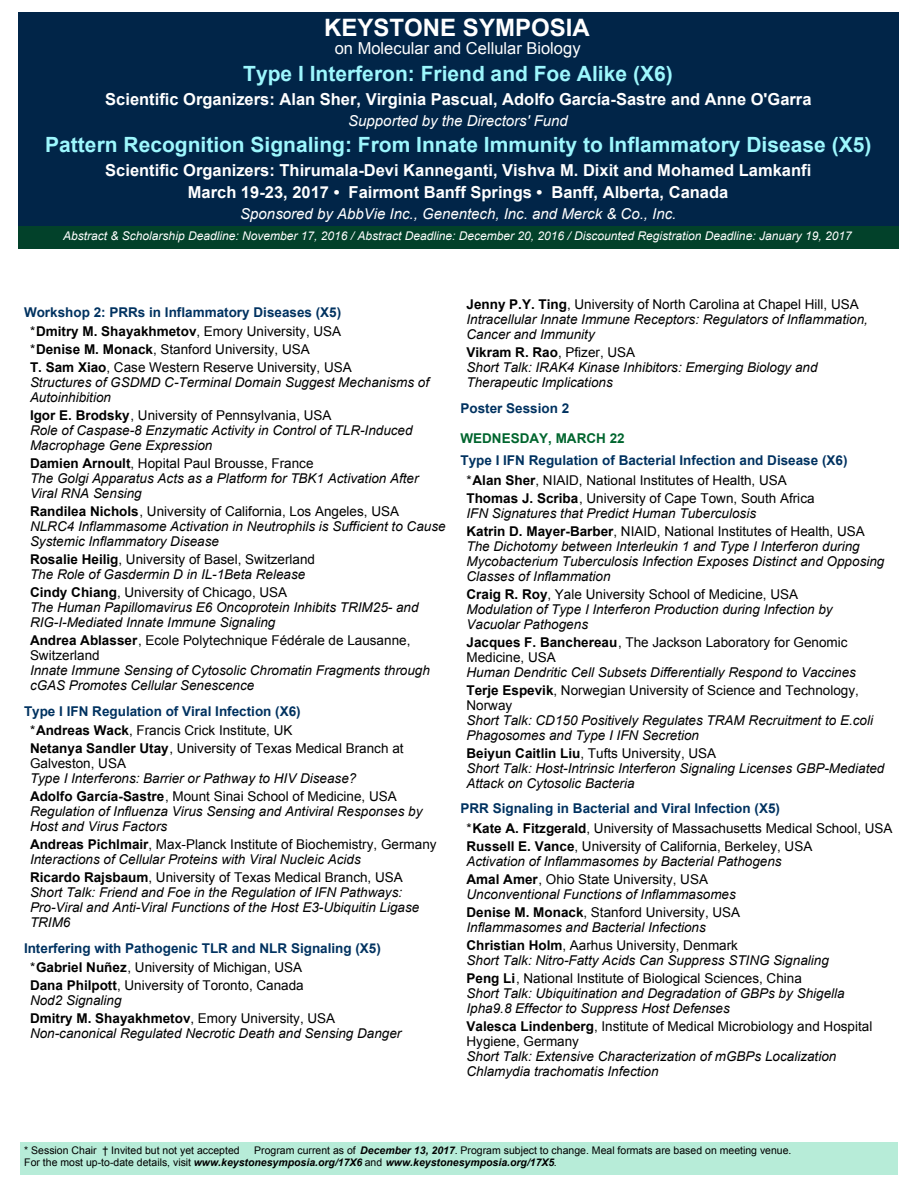
<style>
.page{position:relative;width:918px;height:1188px;background:#fff}
.page>*{position:absolute;margin:0;border:0;box-sizing:border-box;transform-origin:0 0}
.t1{font:700 24px "Arial";color:#fff}
.t2{font:700 21px "Arial";color:#9df7fd}
.t3{font:700 16.5px/22.5px "Arial";color:#fff;text-align:center}
.t4{font:16.5px "Arial";color:#fff}
.t5{font:italic 15px "Arial";color:#fff}
.t6{font:italic 13.5px/15px "Arial";color:#000}
.t7{font:700 13.5px/19.5px "Arial";color:#003260}
.t8{font:13.5px/15px "Arial";color:#000}
.t9{font:700 13.5px "Arial";color:#00652e}
.t10{font:italic 12px "Arial";color:#fff}
.t11{font:10.5px/12px "Arial";color:#000}
.s1{font-weight:400;color:#000}
.s2{color:#000}
.s3{font-weight:700}
.s4{font-weight:700;font-style:normal}
.s5{font-style:normal}
.s6{font-style:italic}
.s7{font-weight:700;font-style:italic}
</style>
<div class="page">
<div style="left:20px;top:1142px;width:877px;height:33px;background:#b7ecd8"></div>
<div style="left:18px;top:12px;width:881px;height:214px;background:#012548"></div>
<div style="left:18px;top:226px;width:881px;height:23px;background:#02412a"></div>
<h1 class="t1" style="left:324px;top:19px;width:267px">KEYSTONE SYMPOSIA</h1>
<p class="t4" style="left:335px;top:42px;width:247px">on Molecular and Cellular Biology</p>
<h2 class="t2" style="left:243px;top:66px;width:431px">Type I Interferon: Friend and Foe Alike (X6)</h2>
<p class="t3" style="left:105px;top:89px;width:708px">Scientific Organizers: Alan Sher, Virginia Pascual, Adolfo García-Sastre and Anne O'Garra</p>
<p class="t5" style="left:348px;top:115px;width:221px">Supported by the Directors' Fund</p>
<h2 class="t2" style="left:45px;top:136px;width:828px">Pattern Recognition Signaling: From Innate Immunity to Inflammatory Disease (X5)</h2>
<p class="t3" style="left:105px;top:160px;width:707px">Scientific Organizers: Thirumala-Devi Kanneganti, Vishva M. Dixit and Mohamed Lamkanfi<br>March 19-23, 2017 • Fairmont Banff Springs • Banff, Alberta, Canada</p>
<p class="t5" style="left:240px;top:208px;width:438px">Sponsored by AbbVie Inc., Genentech, Inc. and Merck &amp; Co., Inc.</p>
<p class="t10" style="left:63px;top:231px;width:790px">Abstract &amp; Scholarship Deadline: November 17, 2016 / Abstract Deadline: December 20, 2016 / Discounted Registration Deadline: January 19, 2017</p>
<p class="t7" style="left:24px;top:303px;width:319px;text-align:center">Workshop 2: PRRs in Inflammatory Diseases (X5) <span class="s1">*</span><span class="s2">Dmitry M. Shayakhmetov</span><span class="s1">, Emory University, USA</span></p>
<p class="t8" style="left:30px;top:342px;width:323px;line-height:18px">*<span class="s3">Denise M. Monack</span>, Stanford University, USA<br><span class="s3">T. Sam Xiao</span>, Case Western Reserve University, USA</p>
<p class="t6" style="left:30px;top:376px;width:401px">Structures of GSDMD C-Terminal Domain Suggest Mechanisms of<br>Autoinhibition</p>
<p class="t6" style="left:30px;top:409px;width:384px"><span class="s4">Igor E. Brodsky</span><span class="s5">, University of Pennsylvania, USA<br></span>Role of Caspase-8 Enzymatic Activity in Control of TLR-Induced<br>Macrophage Gene Expression</p>
<p class="t6" style="left:30px;top:457px;width:390px"><span class="s4">Damien Arnoult</span><span class="s5">, Hopital Paul Brousse, France<br></span>The Golgi Apparatus Acts as a Platform for TBK1 Activation After<br>Viral RNA Sensing</p>
<p class="t6" style="left:30px;top:505px;width:417px"><span class="s4">Randilea Nichols</span><span class="s5">, University of California, Los Angeles, USA<br></span>NLRC4 Inflammasome Activation in Neutrophils is Sufficient to Cause<br>Systemic Inflammatory Disease</p>
<p class="t6" style="left:30px;top:553px;width:287px"><span class="s4">Rosalie Heilig</span><span class="s5">, University of Basel, Switzerland<br></span>The Role of Gasdermin D in IL-1Beta Release</p>
<p class="t6" style="left:30px;top:586px;width:390px"><span class="s4">Cindy Chiang</span><span class="s5">, University of Chicago, USA<br></span>The Human Papillomavirus E6 Oncoprotein Inhibits TRIM25- and<br>RIG-I-Mediated Innate Immune Signaling</p>
<p class="t8" style="left:30px;top:634px;width:382px"><span class="s3">Andrea Ablasser</span>, Ecole Polytechnique Fédérale de Lausanne,<br>Switzerland</p>
<p class="t6" style="left:30px;top:664px;width:401px">Innate Immune Sensing of Cytosolic Chromatin Fragments through cGAS Promotes Cellular Senescence</p>
<p class="t7" style="left:24px;top:702px;width:278px;text-align:center">Type I IFN Regulation of Viral Infection (X6) <span class="s1">*</span><span class="s2">Andreas Wack</span><span class="s1">, Francis Crick Institute, UK</span></p>
<p class="t8" style="left:30px;top:742px;width:375px"><span class="s3">Netanya Sandler Utay</span>, University of Texas Medical Branch at<br>Galveston, USA</p>
<p class="t6" style="left:30px;top:770px;width:368px;line-height:18px">Type I Interferons: Barrier or Pathway to HIV Disease?<br><span class="s4">Adolfo García-Sastre</span><span class="s5">, Mount Sinai School of Medicine, USA</span></p>
<p class="t6" style="left:30px;top:805px;width:394px">Regulation of Influenza Virus Sensing and Antiviral Responses by<br>Host and Virus Factors</p>
<p class="t6" style="left:30px;top:838px;width:408px"><span class="s4">Andreas Pichlmair</span><span class="s5">, Max-Planck Institute of Biochemistry, Germany<br></span>Interactions of Cellular Proteins with Viral Nucleic Acids</p>
<p class="t6" style="left:30px;top:871px;width:391px"><span class="s4">Ricardo Rajsbaum</span><span class="s5">, University of Texas Medical Branch, USA </span>Short Talk: Friend and Foe in the Regulation of IFN Pathways:<br>Pro-Viral and Anti-Viral Functions of the Host E3-Ubiquitin Ligase TRIM6</p>
<p class="t7" style="left:30px;top:939px;width:353px;text-indent:-6px">Interfering with Pathogenic TLR and NLR Signaling (X5) <span class="s1">*</span><span class="s2">Gabriel Nuñez</span><span class="s1">, University of Michigan, USA</span></p>
<p class="t8" style="left:30px;top:979px;width:275px"><span class="s3">Dana Philpott</span>, University of Toronto, Canada<br><span class="s6">Nod2 Signaling</span></p>
<p class="t6" style="left:30px;top:1012px;width:373px"><span class="s4">Dmitry M. Shayakhmetov</span><span class="s5">, Emory University, USA<br></span>Non-canonical Regulated Necrotic Death and Sensing Danger</p>
<p class="t6" style="left:466px;top:298px;width:403px"><span class="s4">Jenny P.Y. Ting</span><span class="s5">, University of North Carolina at Chapel Hill, USA<br></span>Intracellular Innate Immune Receptors: Regulators of Inflammation,<br>Cancer and Immunity</p>
<p class="t6" style="left:466px;top:346px;width:353px"><span class="s4">Vikram R. Rao</span><span class="s5">, Pfizer, USA<br></span>Short Talk: IRAK4 Kinase Inhibitors: Emerging Biology and<br>Therapeutic Implications</p>
<p class="t7" style="left:460px;top:399px;width:110px">Poster Session 2</p>
<p class="t9" style="left:460px;top:433px;width:166px">WEDNESDAY, MARCH 22</p>
<p class="t7" style="left:466px;top:452px;width:383px;text-indent:-6px">Type I IFN Regulation of Bacterial Infection and Disease (X6) <span class="s1">*</span><span class="s2">Alan Sher</span><span class="s1">, NIAID, National Institutes of Health, USA</span></p>
<p class="t6" style="left:466px;top:491px;width:350px"><span class="s4">Thomas J. Scriba</span><span class="s5">, University of Cape Town, South Africa<br></span>IFN Signatures that Predict Human Tuberculosis</p>
<p class="t6" style="left:466px;top:524px;width:419px"><span class="s4">Katrin D. Mayer-Barber</span><span class="s5">, NIAID, National Institutes of Health, USA </span>The Dichotomy between Interleukin 1 and Type I Interferon during Mycobacterium Tuberculosis Infection Exposes Distinct and Opposing Classes of Inflammation</p>
<p class="t6" style="left:466px;top:587px;width:368px"><span class="s4">Craig R. Roy</span><span class="s5">, Yale University School of Medicine, USA<br></span>Modulation of Type I Interferon Production during Infection by<br>Vacuolar Pathogens</p>
<p class="t8" style="left:466px;top:636px;width:383px"><span class="s3">Jacques F. Banchereau</span>, The Jackson Laboratory for Genomic<br>Medicine, USA</p>
<p class="t6" style="left:466px;top:664px;width:394px;line-height:18px">Human Dendritic Cell Subsets Differentially Respond to Vaccines<br><span class="s4">Terje Espevik</span><span class="s5">, Norwegian University of Science and Technology,</span></p>
<p class="t8" style="left:466px;top:699px;width:47px">Norway</p>
<p class="t6" style="left:466px;top:713px;width:408px">Short Talk: CD150 Positively Regulates TRAM Recruitment to E.coli<br>Phagosomes and Type I IFN Secretion</p>
<p class="t6" style="left:466px;top:746px;width:419px"><span class="s4">Beiyun Caitlin Liu</span><span class="s5">, Tufts University, USA<br></span>Short Talk: Host-Intrinsic Interferon Signaling Licenses GBP-Mediated<br>Attack on Cytosolic Bacteria</p>
<p class="t7" style="left:466px;top:800px;width:428px;text-indent:-6px">PRR Signaling in Bacterial and Viral Infection (X5)<br><span class="s1">*</span><span class="s2">Kate A. Fitzgerald</span><span class="s1">, University of Massachusetts Medical School, USA</span></p>
<p class="t6" style="left:466px;top:839px;width:347px"><span class="s4">Russell E. Vance</span><span class="s5">, University of California, Berkeley, USA<br></span>Activation of Inflammasomes by Bacterial Pathogens</p>
<p class="t6" style="left:466px;top:872px;width:271px"><span class="s4">Amal Amer</span><span class="s5">, Ohio State University, USA<br></span>Unconventional Functions of Inflammasomes</p>
<p class="t6" style="left:466px;top:905px;width:275px"><span class="s4">Denise M. Monack</span><span class="s5">, Stanford University, USA<br></span>Inflammasomes and Bacterial Infections</p>
<p class="t6" style="left:466px;top:938px;width:364px"><span class="s4">Christian Holm</span><span class="s5">, Aarhus University, Denmark<br></span>Short Talk: Nitro-Fatty Acids Can Suppress STING Signaling</p>
<p class="t6" style="left:466px;top:971px;width:380px"><span class="s4">Peng Li</span><span class="s5">, National Institute of Biological Sciences, China<br></span>Short Talk: Ubiquitination and Degradation of GBPs by Shigella<br>Ipha9.8 Effector to Suppress Host Defenses</p>
<p class="t8" style="left:466px;top:1020px;width:407px"><span class="s3">Valesca Lindenberg</span>, Institute of Medical Microbiology and Hospital<br>Hygiene, Germany</p>
<p class="t6" style="left:466px;top:1049px;width:371px">Short Talk: Extensive Characterization of mGBPs Localization<br>Chlamydia trachomatis Infection</p>
<p class="t11" style="left:24px;top:1145px;width:217px">* Session Chair † Invited but not yet accepted</p>
<p class="t11" style="left:24px;top:1145px;width:769px;text-indent:230px">Program current as of <span class="s7">December 13, 2017</span>. Program subject to change. Meal formats are based on meeting venue.<br>For the most up-to-date details, visit <span class="s7">www.keystonesymposia.org/17X6</span> and <span class="s7">www.keystonesymposia.org/17X5</span>.</p>
</div>
